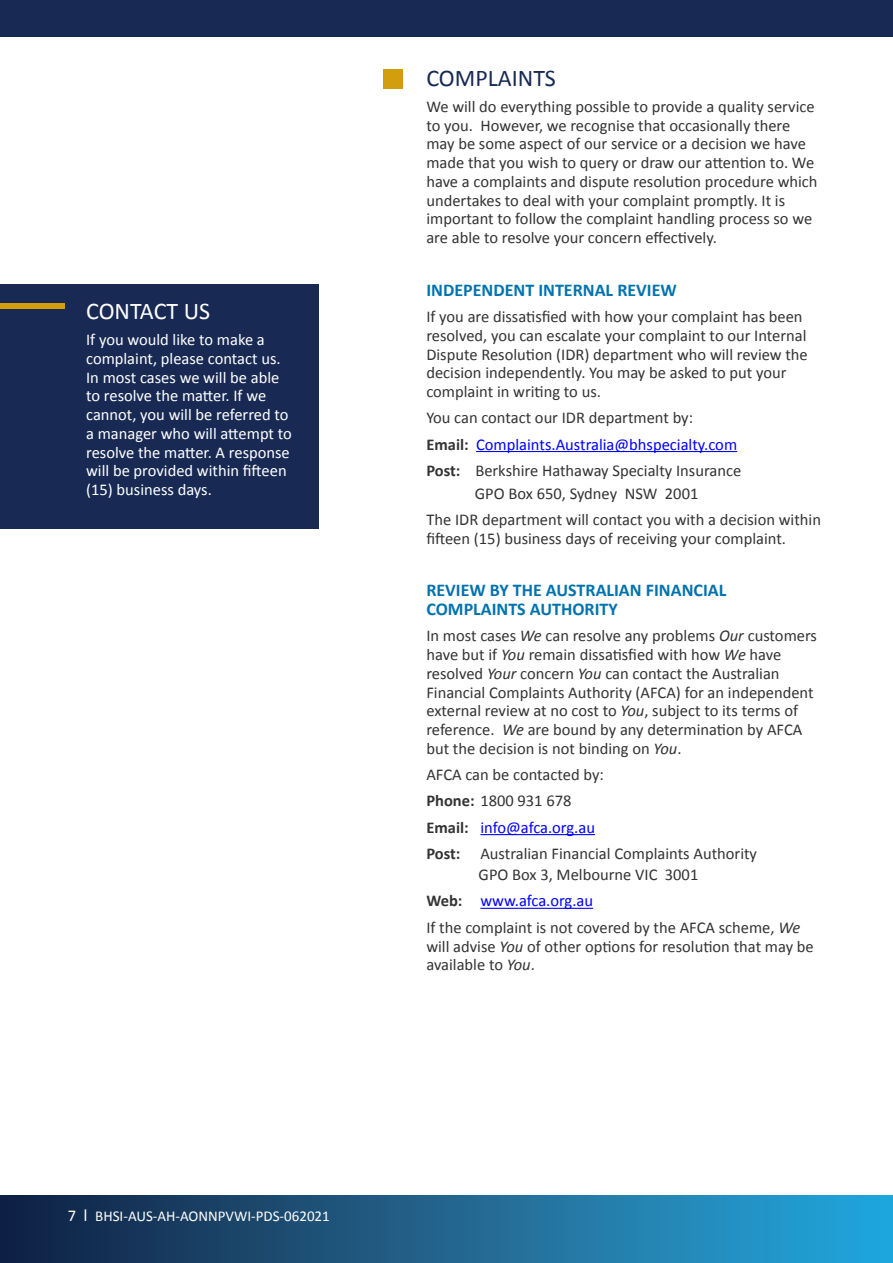
<style>
.page{position:relative;width:893px;height:1263px;background:#fff}
.page>*{position:absolute;margin:0;border:0;box-sizing:border-box;transform-origin:0 0}
.t1{font:24px "Calibri";color:#182a54}
.t2{font:24px "Calibri";color:#fff}
.t3{font:700 18px/18.8px "Calibri";color:#0073ae}
.t4{font:16.5px/18.8px "Calibri";color:#333334}
.t5{font:16.5px/18.8px "Calibri";color:#fff}
.t6{font:15px "Calibri";color:#fff}
.s1{font-size:16.5px}
.s2{font-size:18.6px}
.s3{font-weight:700}
.s4{color:#00f}
.s5{font-style:italic}
</style>
<div class="page">
<div style="left:0;top:0;width:893px;height:37px;background:#182a54"></div>
<div style="left:0;top:1195px;width:893px;height:68px;background:linear-gradient(to right,#152040,#28a9de)"></div>
<div style="left:0;top:285px;width:318px;height:244px;background:#182a54"></div>
<div style="left:383px;top:69px;width:20px;height:19px;background:#d29e0e"></div>
<hr style="left:476px;top:451px;width:261px;height:1px;background:#00f">
<hr style="left:480px;top:834px;width:115px;height:1px;background:#00f">
<hr style="left:480px;top:908px;width:113px;height:1px;background:#00f">
<div style="left:0;top:303px;width:65px;height:6px;background:#d29e0e"></div>
<h1 class="t2" style="left:86px;top:296px;width:125px">CONTACT US</h1>
<p class="t5" style="left:86px;top:329px;width:207px">If you would like to make a complaint, please contact us.<br>In most cases we will be able to resolve the matter. If we cannot, you will be referred to a manager who will attempt to resolve the matter. A response will be provided within fifteen (15) business days.</p>
<p class="t6" style="left:68px;top:1207px;width:264px"><span class="s1">7</span> <span class="s2">I</span> BHSI-AUS-AH-AONNPVWI-PDS-062021</p>
<h1 class="t1" style="left:426px;top:63px;width:131px">COMPLAINTS</h1>
<p class="t4" style="left:426px;top:96px;width:393px">We will do everything possible to provide a quality service to you. However, we recognise that occasionally there may be some aspect of our service or a decision we have made that you wish to query or draw our attention to. We have a complaints and dispute resolution procedure which undertakes to deal with your complaint promptly. It is important to follow the complaint handling process so we are able to resolve your concern effectively.</p>
<p class="t3" style="left:426px;top:279px;width:252px">INDEPENDENT INTERNAL REVIEW</p>
<p class="t4" style="left:426px;top:306px;width:383px">If you are dissatisfied with how your complaint has been resolved, you can escalate your complaint to our Internal Dispute Resolution (IDR) department who will review the decision independently. You may be asked to put your complaint in writing to us.</p>
<p class="t4" style="left:426px;top:404px;width:316px;line-height:26.2px">You can contact our IDR department by:<br><span class="s3">Email:</span> <span class="s4">Complaints.Australia@bhspecialty.com<br></span><span class="s3">Post:</span> Berkshire Hathaway Specialty Insurance</p>
<p class="t4" style="left:426px;top:479px;width:396px;line-height:26.2px;text-indent:48px">GPO Box 650, Sydney NSW 2001<br>The IDR department will contact you with a decision within</p>
<p class="t4" style="left:426px;top:528px;width:361px">fifteen (15) business days of receiving your complaint.</p>
<p class="t3" style="left:426px;top:580px;width:301px">REVIEW BY THE AUSTRALIAN FINANCIAL<br>COMPLAINTS AUTHORITY</p>
<p class="t4" style="left:426px;top:626px;width:392px">In most cases <span class="s5">We</span> can resolve any problems <span class="s5">Our</span> customers have but if <span class="s5">You</span> remain dissatisfied with how <span class="s5">We</span> have resolved <span class="s5">Your</span> concern <span class="s5">You</span> can contact the Australian Financial Complaints Authority (AFCA) for an independent external review at no cost to <span class="s5">You</span>, subject to its terms of reference. <span class="s5">We</span> are bound by any determination by AFCA but the decision is not binding on <span class="s5">You</span>.</p>
<p class="t4" style="left:426px;top:761px;width:332px;line-height:26.2px">AFCA can be contacted by:<br><span class="s3">Phone:</span> 1800 931 678<br><span class="s3">Email:</span> <span class="s4">info@afca.org.au<br></span><span class="s3">Post:</span> Australian Financial Complaints Authority</p>
<p class="t4" style="left:426px;top:861px;width:375px;line-height:26.2px;text-indent:52px">GPO Box 3, Melbourne VIC 3001<br><span class="s3">Web:</span> <span class="s4">www.afca.org.au<br></span>If the complaint is not covered by the AFCA scheme, <span class="s5">We</span></p>
<p class="t4" style="left:426px;top:936px;width:389px">will advise <span class="s5">You</span> of other options for resolution that may be available to <span class="s5">You</span>.</p>
</div>
